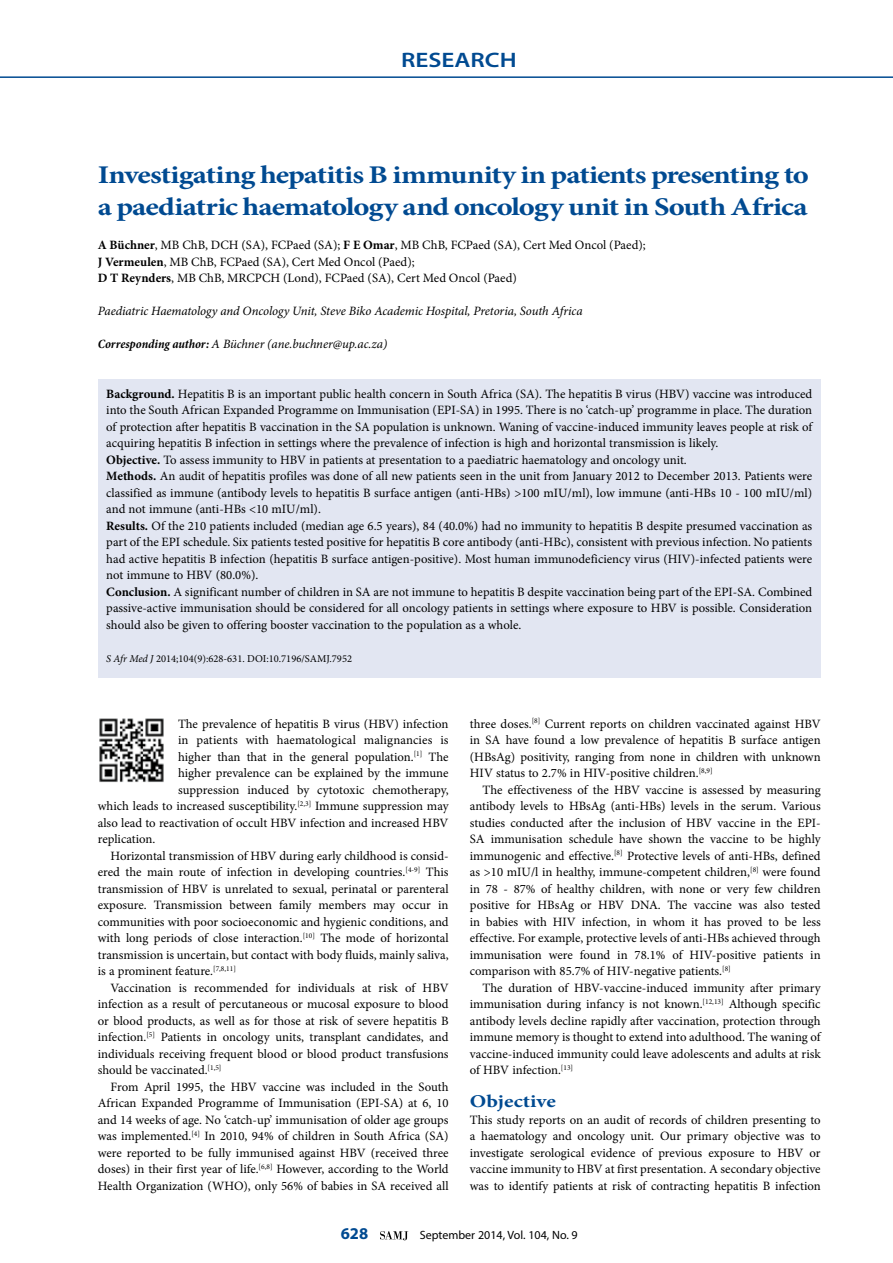
<style>
.page{position:relative;width:893px;height:1263px;background:#fff}
.page>*{position:absolute;margin:0;border:0;box-sizing:border-box;transform-origin:0 0}
.t1{font:700 25.5px/31.5px "Minion Pro";letter-spacing:-.03em;color:#004a91;scale:1.2 1}
.t2{font:600 21px "Myriad Pro";color:#004a91;scale:1.2 1}
.t3{font:700 18px "Minion Pro";color:#004a91;scale:1.2 1}
.t4{font:700 16.5px "Myriad Pro";color:#004a91}
.t5{font:12.75px/16.5px "Minion Pro";color:#000;text-align:justify}
.t6{font:italic 12.75px "Minion Pro";letter-spacing:-.005em;color:#000}
.t7{font:12px "Myriad Pro";color:#000}
.t8{font:10.5px "Minion Pro";color:#000}
.s1{font-weight:700}
.s2{font-weight:700;font-stretch:condensed}
.s3{font-style:italic}
</style>
<div class="page">
<hr style="left:0;top:76px;width:893px;height:2px;background:#004a91">
<svg style="left:380px;top:1231px;width:28px;height:9px"></svg>
<div style="left:98px;top:380px;width:723px;height:298px;background:#e2e6f2"></div>
<img style="left:99px;top:718px;width:65px;height:65px">
<h2 class="t2" style="left:401px;top:47px;width:98px">RESEARCH</h2>
<h1 class="t1" style="left:98px;top:159px;width:594px">Investigating hepatitis B immunity in patients presenting to a paediatric haematology and oncology unit in South Africa</h1>
<p class="t5" style="left:98px;top:237px;width:549px;text-align:left"><span class="s1">A Büchner</span>, MB ChB, DCH (SA), FCPaed (SA); <span class="s1">F E Omar</span>, MB ChB, FCPaed (SA), Cert Med Oncol (Paed);<br><span class="s1">J Vermeulen</span>, MB ChB, FCPaed (SA), Cert Med Oncol (Paed);<br><span class="s1">D T Reynders</span>, MB ChB, MRCPCH (Lond), FCPaed (SA), Cert Med Oncol (Paed)</p>
<p class="t6" style="left:98px;top:302px;width:486px">Paediatric Haematology and Oncology Unit, Steve Biko Academic Hospital, Pretoria, South Africa</p>
<p class="t6" style="left:98px;top:335px;width:291px"><span class="s2">Corresponding author:</span> A Büchner (ane.buchner@up.ac.za)</p>
<p class="t5" style="left:106px;top:385px;width:707px;text-align:left"><span class="s1">Background.</span> Hepatitis B is an important public health concern in South Africa (SA). The hepatitis B virus (HBV) vaccine was introduced into the South African Expanded Programme on Immunisation (EPI-SA) in 1995. There is no ‘catch-up’ programme in place. The duration of protection after hepatitis B vaccination in the SA population is unknown. Waning of vaccine-induced immunity leaves people at risk of acquiring hepatitis B infection in settings where the prevalence of infection is high and horizontal transmission is likely.<br><span class="s1">Objective.</span> To assess immunity to HBV in patients at presentation to a paediatric haematology and oncology unit.<br><span class="s1">Methods.</span> An audit of hepatitis profiles was done of all new patients seen in the unit from January 2012 to December 2013. Patients were classified as immune (antibody levels to hepatitis B surface antigen (anti-HBs) &gt;100 mIU/ml), low immune (anti-HBs 10 - 100 mIU/ml) and not immune (anti-HBs &lt;10 mIU/ml).<br><span class="s1">Results.</span> Of the 210 patients included (median age 6.5 years), 84 (40.0%) had no immunity to hepatitis B despite presumed vaccination as part of the EPI schedule. Six patients tested positive for hepatitis B core antibody (anti-HBc), consistent with previous infection. No patients had active hepatitis B infection (hepatitis B surface antigen-positive). Most human immunodeficiency virus (HIV)-infected patients were not immune to HBV (80.0%).<br><span class="s1">Conclusion.</span> A significant number of children in SA are not immune to hepatitis B despite vaccination being part of the EPI-SA. Combined passive-active immunisation should be considered for all oncology patients in settings where exposure to HBV is possible. Consideration should also be given to offering booster vaccination to the population as a whole.</p>
<p class="t8" style="left:106px;top:651px;width:247px"><span class="s3">S Afr Med J</span> 2014;104(9):628-631. DOI:10.7196/SAMJ.7952</p>
<p class="t5" style="left:178px;top:715px;width:272px">The prevalence of hepatitis B virus (HBV) infection</p>
<p class="t5" style="left:178px;top:732px;width:272px">in patients with haematological malignancies is</p>
<p class="t5" style="left:178px;top:748px;width:272px">higher than that in the general population.<sup>[1]</sup> The</p>
<p class="t5" style="left:178px;top:765px;width:272px">higher prevalence can be explained by the immune</p>
<p class="t5" style="left:178px;top:781px;width:272px">suppression induced by cytotoxic chemotherapy,</p>
<p class="t5" style="left:98px;top:798px;width:352px">which leads to increased susceptibility.<sup>[2,3]</sup> Immune suppression may</p>
<p class="t5" style="left:98px;top:814px;width:352px">also lead to reactivation of occult HBV infection and increased HBV</p>
<p class="t5" style="left:98px;top:831px;width:59px">replication.</p>
<p class="t5" style="left:111px;top:847px;width:340px">Horizontal transmission of HBV during early childhood is consid-</p>
<p class="t5" style="left:98px;top:864px;width:352px">ered the main route of infection in developing countries.<sup>[4-9]</sup> This</p>
<p class="t5" style="left:98px;top:880px;width:352px">transmission of HBV is unrelated to sexual, perinatal or parenteral</p>
<p class="t5" style="left:98px;top:897px;width:352px">exposure. Transmission between family members may occur in</p>
<p class="t5" style="left:98px;top:913px;width:352px">communities with poor socioeconomic and hygienic conditions, and</p>
<p class="t5" style="left:98px;top:930px;width:352px">with long periods of close interaction.<sup>[10]</sup> The mode of horizontal</p>
<p class="t5" style="left:98px;top:946px;width:352px">transmission is uncertain, but contact with body fluids, mainly saliva,</p>
<p class="t5" style="left:98px;top:963px;width:140px">is a prominent feature.<sup>[7,8,11]</sup></p>
<p class="t5" style="left:111px;top:979px;width:340px">Vaccination is recommended for individuals at risk of HBV</p>
<p class="t5" style="left:98px;top:996px;width:352px">infection as a result of percutaneous or mucosal exposure to blood</p>
<p class="t5" style="left:98px;top:1012px;width:352px">or blood products, as well as for those at risk of severe hepatitis B</p>
<p class="t5" style="left:98px;top:1029px;width:352px">infection.<sup>[5]</sup> Patients in oncology units, transplant candidates, and</p>
<p class="t5" style="left:98px;top:1045px;width:352px">individuals receiving frequent blood or blood product transfusions</p>
<p class="t5" style="left:98px;top:1062px;width:125px">should be vaccinated.<sup>[1,5]</sup></p>
<p class="t5" style="left:111px;top:1078px;width:340px">From April 1995, the HBV vaccine was included in the South</p>
<p class="t5" style="left:98px;top:1095px;width:352px">African Expanded Programme of Immunisation (EPI-SA) at 6, 10</p>
<p class="t5" style="left:98px;top:1111px;width:352px">and 14 weeks of age. No ‘catch-up’ immunisation of older age groups</p>
<p class="t5" style="left:98px;top:1128px;width:352px">was implemented.<sup>[4]</sup> In 2010, 94% of children in South Africa (SA)</p>
<p class="t5" style="left:98px;top:1144px;width:352px">were reported to be fully immunised against HBV (received three</p>
<p class="t5" style="left:98px;top:1161px;width:352px">doses) in their first year of life.<sup>[6,8]</sup> However, according to the World</p>
<p class="t5" style="left:98px;top:1177px;width:352px">Health Organization (WHO), only 56% of babies in SA received all</p>
<p class="t5" style="left:470px;top:715px;width:352px">three doses.<sup>[8]</sup> Current reports on children vaccinated against HBV in SA have found a low prevalence of hepatitis B surface antigen (HBsAg) positivity, ranging from none in children with unknown HIV status to 2.7% in HIV-positive children.<sup>[8,9]</sup></p>
<p class="t5" style="left:470px;top:781px;width:352px;text-indent:13px">The effectiveness of the HBV vaccine is assessed by measuring antibody levels to HBsAg (anti-HBs) levels in the serum. Various studies conducted after the inclusion of HBV vaccine in the EPI-SA immunisation schedule have shown the vaccine to be highly immunogenic and effective.<sup>[8]</sup> Protective levels of anti-HBs, defined as &gt;10 mIU/l in healthy, immune-competent children,<sup>[8]</sup> were found in 78 - 87% of healthy children, with none or very few children positive for HBsAg or HBV DNA. The vaccine was also tested in babies with HIV infection, in whom it has proved to be less effective. For example, protective levels of anti-HBs achieved through immunisation were found in 78.1% of HIV-positive patients in comparison with 85.7% of HIV-negative patients.<sup>[8]</sup></p>
<p class="t5" style="left:470px;top:979px;width:352px;text-indent:13px">The duration of HBV-vaccine-induced immunity after primary immunisation during infancy is not known.<sup>[12,13]</sup> Although specific antibody levels decline rapidly after vaccination, protection through immune memory is thought to extend into adulthood. The waning of vaccine-induced immunity could leave adolescents and adults at risk of HBV infection.<sup>[13]</sup></p>
<h3 class="t3" style="left:470px;top:1089px;width:73px">Objective</h3>
<p class="t5" style="left:470px;top:1111px;width:352px">This study reports on an audit of records of children presenting to a haematology and oncology unit. Our primary objective was to investigate serological evidence of previous exposure to HBV or vaccine immunity to HBV at first presentation. A secondary objective was to identify patients at risk of contracting hepatitis B infection</p>
<p class="t4" style="left:341px;top:1223px;width:29px">628</p>
<p class="t7" style="left:420px;top:1228px;width:160px">September 2014, Vol. 104, No. 9</p>
</div>
